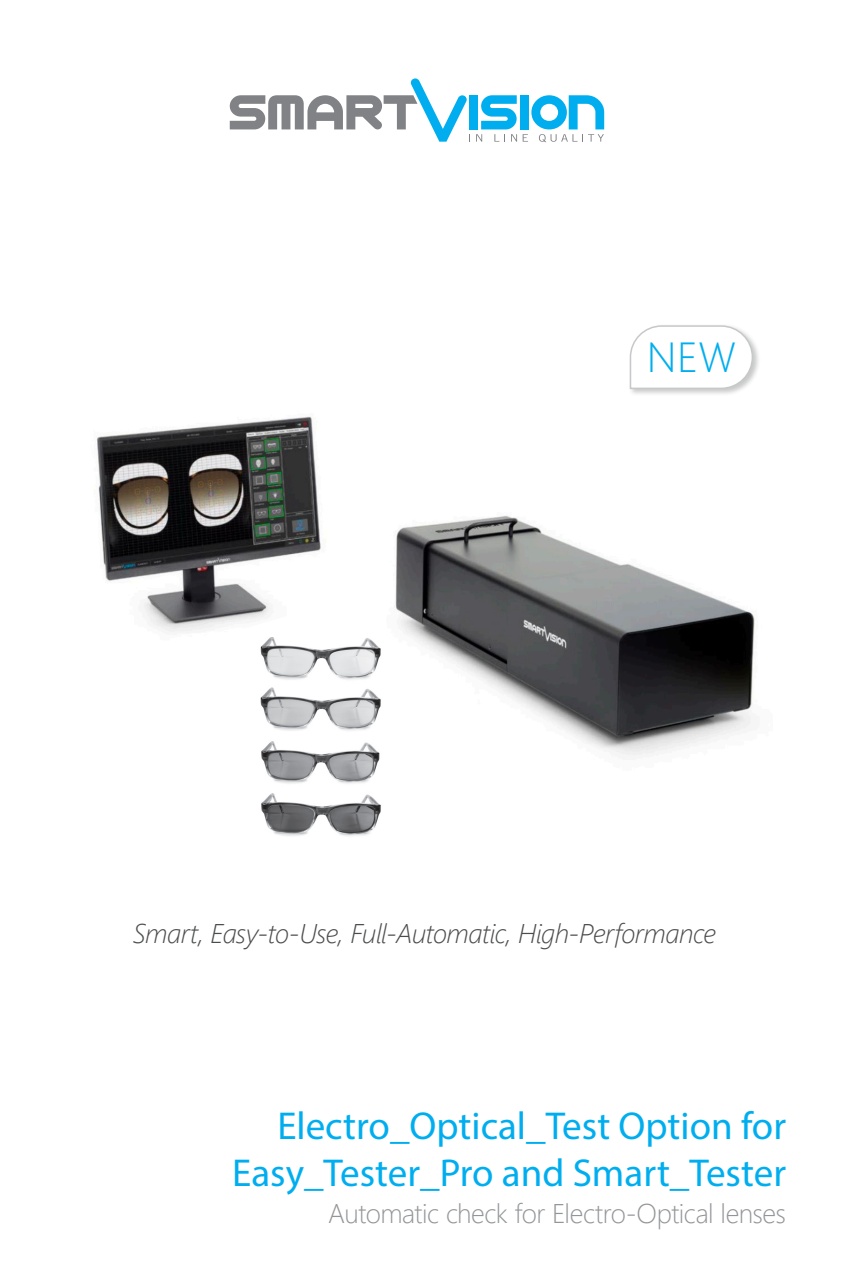
<style>
.page{position:relative;width:851px;height:1280px;background:#fff}
.page>*{position:absolute;margin:0;border:0;box-sizing:border-box;transform-origin:0 0}
.t1{font:300 42px "Segoe UI";color:#00aeef}
.t2{font:39px "Myriad Pro";color:#00aeef}
.t3{font:italic 300 27px "Segoe UI";letter-spacing:-.02em;color:#4b4c4d}
.t4{font:300 27px "Segoe UI";letter-spacing:-.02em;color:#939598}
</style>
<div class="page">
<div style="left:469px;top:95px;width:9px;height:34px;background:#00aeef"></div>
<svg style="left:476px;top:95px;width:128px;height:47px"></svg>
<svg style="left:230px;top:78px;width:240px;height:64px"></svg>
<div style="left:628px;top:324px;width:132px;height:72px;background:#4b4c4d;opacity:.3"></div>
<svg style="left:629px;top:325px;width:124px;height:65px"></svg>
<img style="left:97px;top:416px;width:658px;height:340px">
<svg style="left:233px;top:610px;width:165px;height:146px"></svg>
<img style="left:258px;top:638px;width:125px;height:198px">
<p class="t1" style="left:646px;top:318px;width:91px">NEW</p>
<p class="t3" style="left:133px;top:908px;width:584px">Smart, Easy-to-Use, Full-Automatic, High-Performance</p>
<p class="t2" style="left:277px;top:1102px;width:510px">Electro_Optical_Test Option for</p>
<p class="t2" style="left:232px;top:1149px;width:555px">Easy_Tester_Pro and Smart_Tester</p>
<p class="t4" style="left:328px;top:1188px;width:459px">Automatic check for Electro-Optical lenses</p>
</div>
